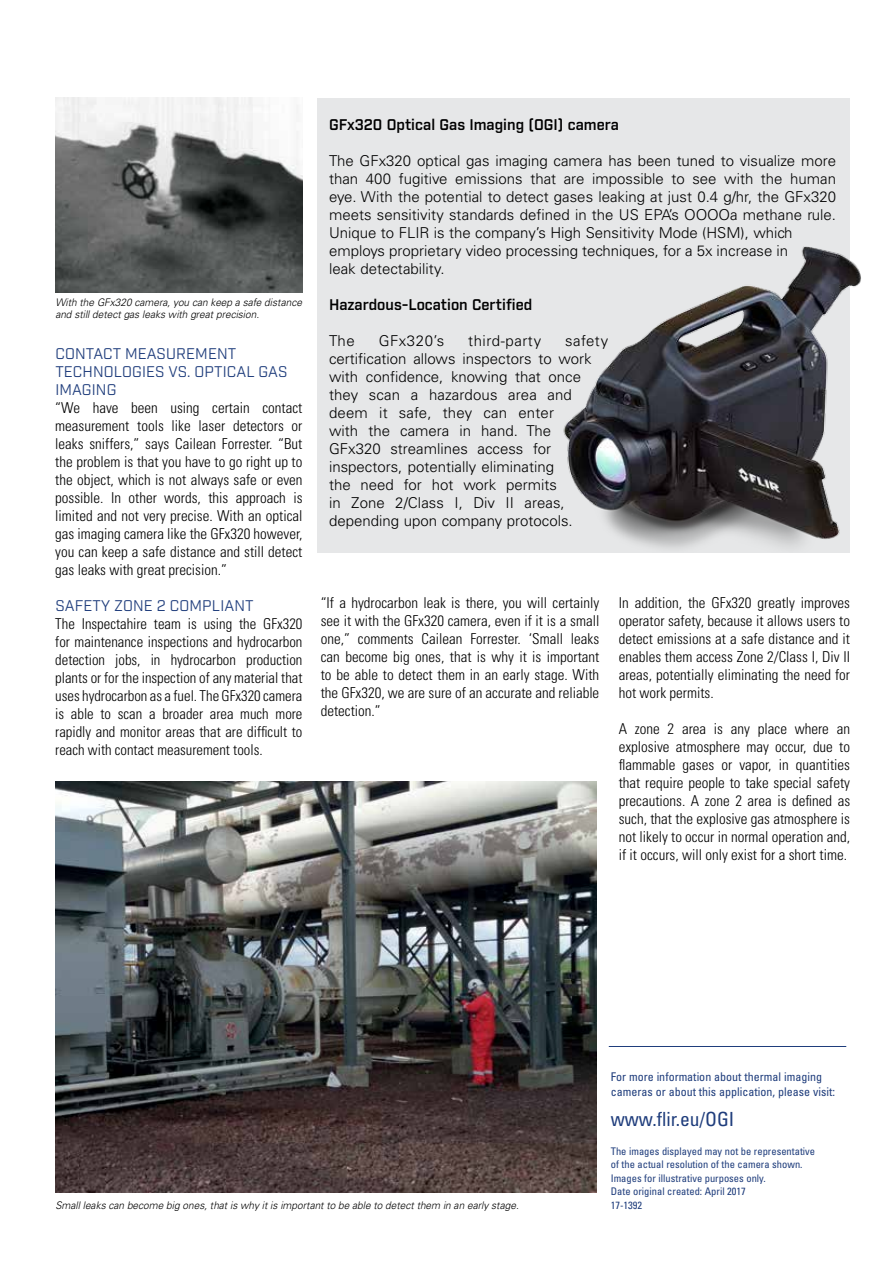
<style>
.page{position:relative;width:893px;height:1263px;background:#fff}
.page>*{position:absolute;margin:0;border:0;box-sizing:border-box;transform-origin:0 0}
.t1{font:condensed 19.5px "Univers LT Std";color:#1f3d7c}
.t2{font:300 condensed 15px/18px "Univers LT Std";color:#000;text-align:justify}
.t3{font:300 15px/18px "Univers LT Std";color:#000}
.t4{font:15px/18px "Industry";letter-spacing:.01em;color:#1f3d7c}
.t5{font:600 15px "Industry";color:#000}
.t6{font:300 15px "Univers LT Std";letter-spacing:.035em;color:#000}
.t7{font:condensed 12px/15px "Univers LT Std";color:#1f3d7c}
.t8{font:italic 300 10.5px/12.6px "Univers LT Std";color:#000;scale:.96 1}
.t9{font:condensed 10.5px/13.5px "Univers LT Std";color:#1f3d7c}
</style>
<div class="page">
<div style="left:318px;top:98px;width:532px;height:455px;background:#e6e7e8"></div>
<hr style="left:609px;top:1046px;width:237px;height:1px;background:#1f3d7c">
<img style="left:55px;top:98px;width:247px;height:194px">
<img style="left:55px;top:782px;width:541px;height:410px">
<img style="left:563px;top:246px;width:298px;height:303px">
<p class="t8" style="left:55px;top:296px;width:258px">With the GFx320 camera, you can keep a safe distance and still detect gas leaks with great precision.</p>
<p class="t4" style="left:55px;top:345px;width:234px">CONTACT MEASUREMENT<br>TECHNOLOGIES VS. OPTICAL GAS<br>IMAGING</p>
<p class="t2" style="left:55px;top:399px;width:249px">“We have been using certain contact measurement tools like laser detectors or leaks sniffers,” says Cailean Forrester. “But the problem is that you have to go right up to the object, which is not always safe or even possible. In other words, this approach is limited and not very precise. With an optical gas imaging camera like the GFx320 however, you can keep a safe distance and still detect gas leaks with great precision.”</p>
<p class="t4" style="left:55px;top:597px;width:200px">SAFETY ZONE 2 COMPLIANT</p>
<p class="t2" style="left:55px;top:615px;width:249px">The Inspectahire team is using the GFx320 for maintenance inspections and hydrocarbon detection jobs, in hydrocarbon production plants or for the inspection of any material that uses hydrocarbon as a fuel. The GFx320 camera is able to scan a broader area much more rapidly and monitor areas that are difficult to reach with contact measurement tools.</p>
<p class="t5" style="left:329px;top:116px;width:291px">GFx320 Optical Gas Imaging (OGI) camera</p>
<p class="t3" style="left:329px;top:152px;width:509px">The GFx320 optical gas imaging camera has been tuned to visualize more than 400 fugitive emissions that are impossible to see with the human eye. With the potential to detect gases leaking at just 0.4 g/hr, the GFx320 meets sensitivity standards defined in the US EPA’s OOOOa methane rule.<br>Unique to FLIR is the company’s High Sensitivity Mode (HSM), which employs proprietary video processing techniques, for a 5x increase in<br>leak detectability.</p>
<p class="t5" style="left:329px;top:296px;width:205px">Hazardous-Location Certified</p>
<p class="t3" style="left:329px;top:332px;width:27px">The</p>
<p class="t3" style="left:379px;top:332px;width:67px">GFx320’s</p>
<p class="t6" style="left:468px;top:332px;width:75px">third-party</p>
<p class="t3" style="left:329px;top:332px;width:281px;text-indent:236px">safety certification allows inspectors to work with confidence, knowing that once they scan a hazardous area and deem it safe, they can enter<br>with the camera in hand. The<br>GFx320 streamlines access for inspectors, potentially eliminating<br>the need for hot work permits<br>in Zone 2/Class I, Div II areas, depending upon company protocols.</p>
<p class="t2" style="left:321px;top:594px;width:280px">“If a hydrocarbon leak is there, you will certainly see it with the GFx320 camera, even if it is a small one,” comments Cailean Forrester. ‘Small leaks can become big ones, that is why it is important to be able to detect them in an early stage. With the GFx320, we are sure of an accurate and reliable detection.”</p>
<p class="t2" style="left:619px;top:594px;width:233px">In addition, the GFx320 greatly improves operator safety, because it allows users to detect emissions at a safe distance and it enables them access Zone 2/Class I, Div II areas, potentially eliminating the need for hot work permits.</p>
<p class="t2" style="left:619px;top:720px;width:233px">A zone 2 area is any place where an explosive atmosphere may occur, due to flammable gases or vapor, in quantities that require people to take special safety precautions. A zone 2 area is defined as such, that the explosive gas atmosphere is not likely to occur in normal operation and, if it occurs, will only exist for a short time.</p>
<p class="t8" style="left:55px;top:1199px;width:484px">Small leaks can become big ones, that is why it is important to be able to detect them in an early stage.</p>
<p class="t7" style="left:611px;top:1069px;width:226px">For more information about thermal imaging cameras or about this application, please visit:</p>
<h1 class="t1" style="left:611px;top:1107px;width:125px">www.flir.eu/OGI</h1>
<p class="t9" style="left:611px;top:1144px;width:206px">The images displayed may not be representative of the actual resolution of the camera shown.<br>Images for illustrative purposes only.<br>Date original created: April 2017<br>17-1392</p>
</div>
